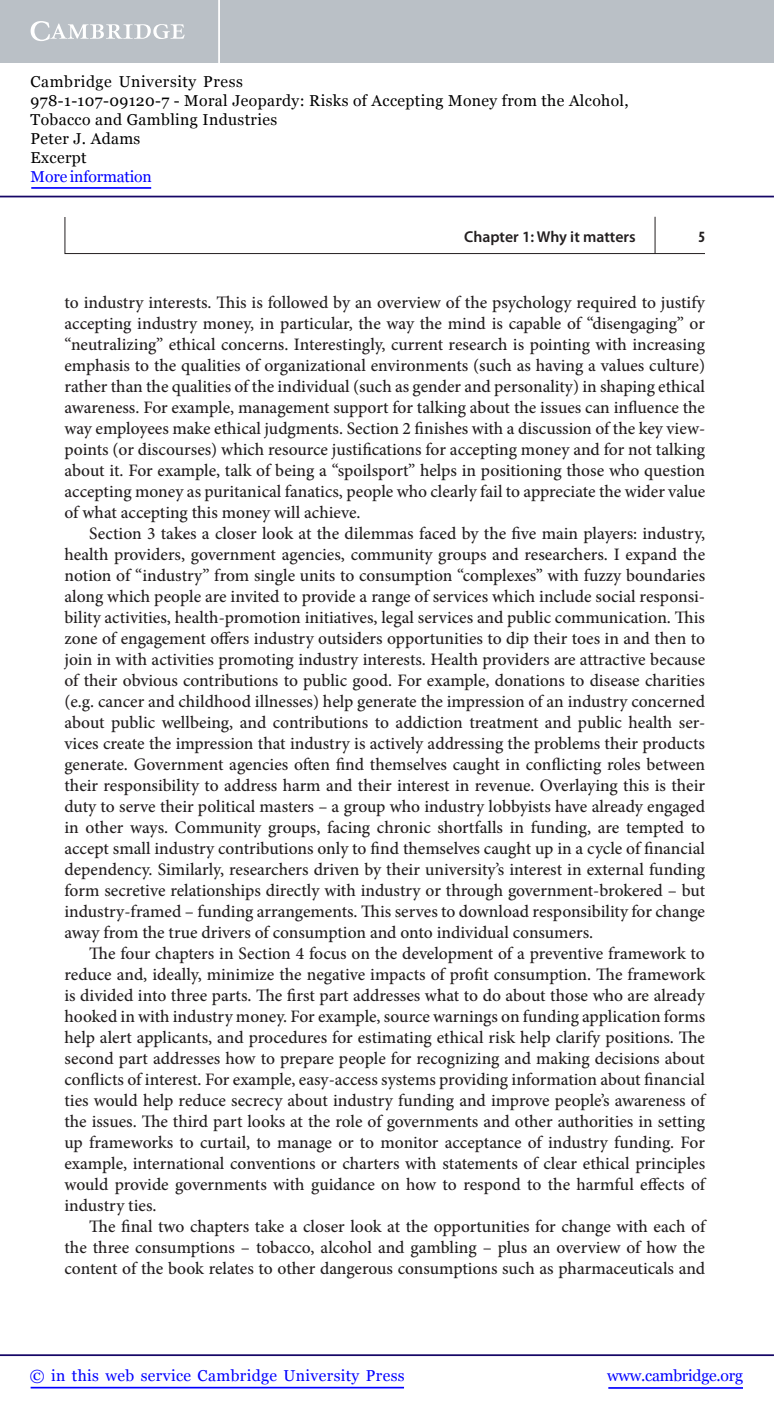
<style>
.page{position:relative;width:774px;height:1415px;background:#fff}
.page>*{position:absolute;margin:0;border:0;box-sizing:border-box;transform-origin:0 0}
.t1{font:500 17.5px/21px "Minion Pro";color:#231f20;text-align:justify}
.t2{font:15.75px/18.9px "Georgia";letter-spacing:.025em;color:#000}
.t3{font:15.75px "Georgia";letter-spacing:.025em;color:#00f}
.t4{font:600 15.75px "Myriad Pro";color:#231f20}
.t5{font:15.75px "Georgia";letter-spacing:-.015em;color:#00f}
.t6{font:15.75px "Georgia";letter-spacing:-.01em;color:#00f}
.t7{font:700 condensed 15.75px "Myriad Pro";color:#231f20}
</style>
<div class="page">
<svg style="left:64px;top:217px;width:641px;height:37px"></svg>
<hr style="left:655px;top:217px;width:1px;height:37px;background:#231f20">
<hr style="left:608px;top:1387px;width:135px;height:1px;background:#00f">
<hr style="left:0;top:1354px;width:774px;height:2px;background:#150666">
<hr style="left:31px;top:1386px;width:373px;height:2px;background:#00f">
<div style="left:0;top:0;width:774px;height:63px;background:#bac0c6"></div>
<svg style="left:31px;top:21px;width:154px;height:20px"></svg>
<hr style="left:218px;top:0;width:2px;height:63px;background:#fff">
<hr style="left:0;top:196px;width:774px;height:1px;background:#150666">
<hr style="left:31px;top:187px;width:120px;height:2px;background:#00f">
<p class="t2" style="left:31px;top:73px;width:600px">Cambridge University Press<br>978-1-107-09120-7 - Moral Jeopardy: Risks of Accepting Money from the Alcohol,<br>Tobacco and Gambling Industries<br>Peter J. Adams<br>Excerpt</p>
<p class="t6" style="left:31px;top:167px;width:123px">More information</p>
<p class="t4" style="left:464px;top:230px;width:173px">Chapter 1: Why it matters</p>
<p class="t7" style="left:698px;top:231px;width:8px">5</p>
<p class="t1" style="left:64px;top:293px;width:642px">to industry interests. This is followed by an overview of the psychology required to justify accepting industry money, in particular, the way the mind is capable of “disengaging” or “neutralizing” ethical concerns. Interestingly, current research is pointing with increasing emphasis to the qualities of organizational environments (such as having a values culture) rather than the qualities of the individual (such as gender and personality) in shaping ethical awareness. For example, management support for talking about the issues can influence the way employees make ethical judgments. Section 2 finishes with a discussion of the key view&shy;points (or discourses) which resource justifications for accepting money and for not talking about it. For example, talk of being a “spoilsport” helps in positioning those who question accepting money as puritanical fanatics, people who clearly fail to appreciate the wider value of what accepting this money will achieve.</p>
<p class="t1" style="left:64px;top:524px;width:642px;text-indent:25px">Section 3 takes a closer look at the dilemmas faced by the five main players: industry, health providers, government agencies, community groups and researchers. I expand the notion of “industry” from single units to consumption “complexes” with fuzzy boundaries along which people are invited to provide a range of services which include social responsi&shy;bility activities, health-promotion initiatives, legal services and public communication. This zone of engagement offers industry outsiders opportunities to dip their toes in and then to join in with activities promoting industry interests. Health providers are attractive because of their obvious contributions to public good. For example, donations to disease charities (e.g. cancer and childhood illnesses) help generate the impression of an industry concerned about public wellbeing, and contributions to addiction treatment and public health ser&shy;vices create the impression that industry is actively addressing the problems their products generate. Government agencies often find themselves caught in conflicting roles between their responsibility to address harm and their interest in revenue. Overlaying this is their duty to serve their political masters – a group who industry lobbyists have already engaged in other ways. Community groups, facing chronic shortfalls in funding, are tempted to accept small industry contributions only to find themselves caught up in a cycle of financial dependency. Similarly, researchers driven by their university’s interest in external funding form secretive relationships directly with industry or through government-brokered – but industry-framed – funding arrangements. This serves to download responsibility for change away from the true drivers of consumption and onto individual consumers.</p>
<p class="t1" style="left:64px;top:944px;width:642px;text-indent:25px">The four chapters in Section 4 focus on the development of a preventive framework to reduce and, ideally, minimize the negative impacts of profit consumption. The framework is divided into three parts. The first part addresses what to do about those who are already hooked in with industry money. For example, source warnings on funding application forms help alert applicants, and procedures for estimating ethical risk help clarify positions. The second part addresses how to prepare people for recognizing and making decisions about conflicts of interest. For example, easy-access systems providing information about financial ties would help reduce secrecy about industry funding and improve people’s awareness of the issues. The third part looks at the role of governments and other authorities in setting up frameworks to curtail, to manage or to monitor acceptance of industry funding. For example, international conventions or charters with statements of clear ethical principles would provide governments with guidance on how to respond to the harmful effects of industry ties.</p>
<p class="t1" style="left:64px;top:1217px;width:642px;text-indent:25px">The final two chapters take a closer look at the opportunities for change with each of the three consumptions – tobacco, alcohol and gambling – plus an overview of how the content of the book relates to other dangerous consumptions such as pharmaceuticals and</p>
<p class="t3" style="left:30px;top:1365px;width:376px">© in this web service Cambridge University Press</p>
<p class="t5" style="left:607px;top:1365px;width:137px">www.cambridge.org</p>
</div>
